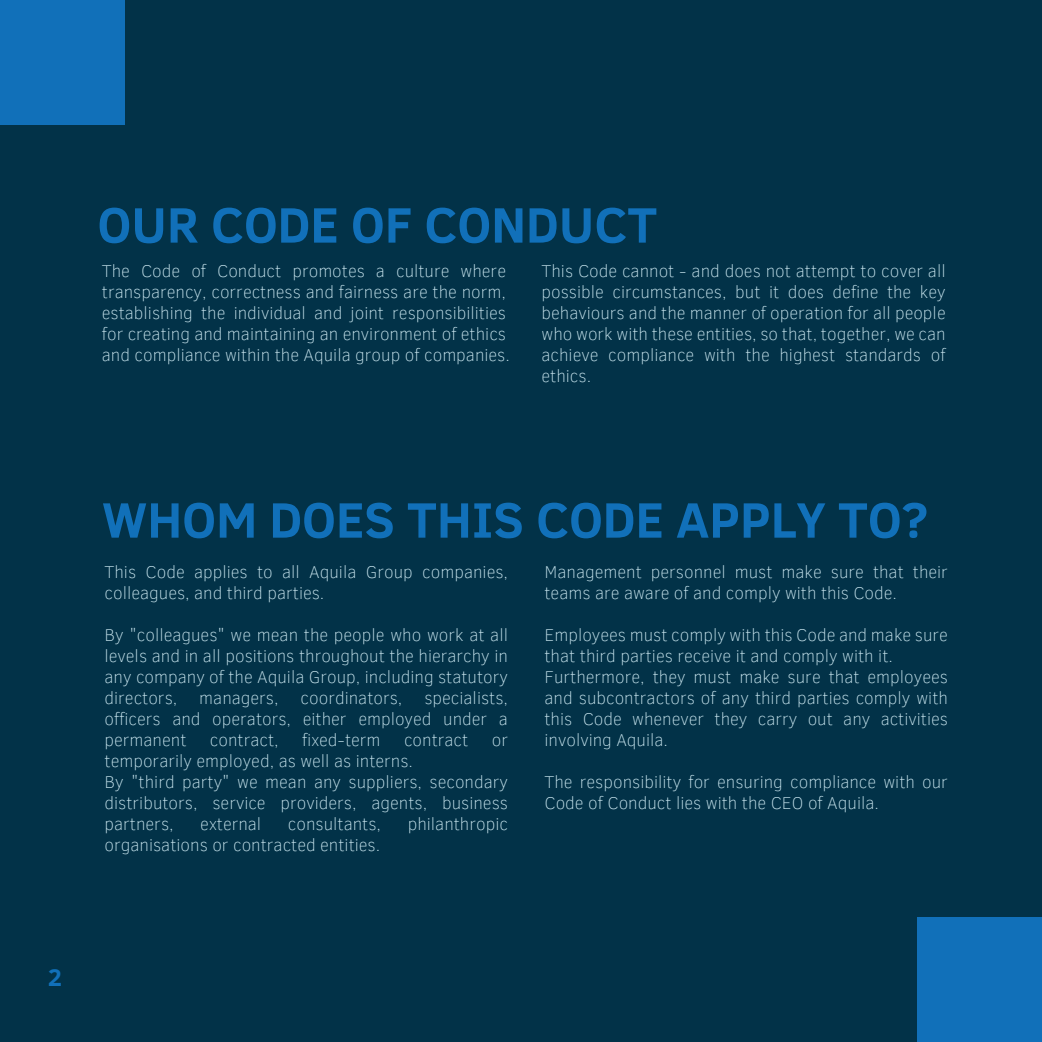
<style>
.page{position:relative;width:1042px;height:1042px;background:#023248}
.page>*{position:absolute;margin:0;border:0;box-sizing:border-box;transform-origin:0 0}
.t1{font:700 50.75px "Clear Sans";color:#1170b9}
.t2{font:700 24.5px "Clear Sans";color:#1170b9}
.t3{font:100 17.5px/21px "Clear Sans";color:#cce8f1}
</style>
<div class="page">
<div style="left:918px;top:918px;width:124px;height:124px;background:#1170b9"></div>
<div style="left:0;top:0;width:124px;height:124px;background:#1170b9"></div>
<h1 class="t1" style="left:97px;top:188px;width:561px">OUR CODE OF CONDUCT</h1>
<p class="t3" style="left:102px;top:260px;width:409px">The Code of Conduct promotes a culture where transparency, correctness and fairness are the norm, establishing the individual and joint responsibilities for creating and maintaining an environment of ethics and compliance within the Aquila group of companies.</p>
<p class="t3" style="left:541px;top:260px;width:406px;text-align:justify">This Code cannot - and does not attempt to cover all possible circumstances, but it does define the key behaviours and the manner of operation for all people who work with these entities, so that, together, we can achieve compliance with the highest standards of ethics.</p>
<h1 class="t1" style="left:102px;top:483px;width:828px">WHOM DOES THIS CODE APPLY TO?</h1>
<p class="t3" style="left:105px;top:561px;width:405px">This Code applies to all Aquila Group companies, colleagues, and third parties.</p>
<p class="t3" style="left:105px;top:624px;width:405px;text-align:justify">By "colleagues" we mean the people who work at all levels and in all positions throughout the hierarchy in any company of the Aquila Group, including statutory directors,</p>
<p class="t3" style="left:105px;top:687px;width:405px;text-align:justify;text-indent:320px">specialists, officers and operators, either employed under a permanent</p>
<p class="t3" style="left:199px;top:687px;width:81px">managers,</p>
<p class="t3" style="left:301px;top:687px;width:103px">coordinators,</p>
<p class="t3" style="left:210px;top:729px;width:70px">contract,</p>
<p class="t3" style="left:302px;top:729px;width:80px">fixed-term</p>
<p class="t3" style="left:404px;top:729px;width:66px">contract</p>
<p class="t3" style="left:492px;top:729px;width:18px">or</p>
<p class="t3" style="left:105px;top:750px;width:405px">temporarily employed, as well as interns.<br>By "third party" we mean any suppliers, secondary distributors, service providers, agents, business partners,</p>
<p class="t3" style="left:200px;top:813px;width:62px">external</p>
<p class="t3" style="left:288px;top:813px;width:95px">consultants,</p>
<p class="t3" style="left:408px;top:813px;width:102px">philanthropic</p>
<p class="t3" style="left:105px;top:834px;width:277px">organisations or contracted entities.</p>
<p class="t3" style="left:544px;top:561px;width:405px">Management personnel must make sure that their teams are aware of and comply with this Code.</p>
<p class="t3" style="left:544px;top:624px;width:405px">Employees must comply with this Code and make sure that third parties receive it and comply with it.<br>Furthermore, they must make sure that employees and subcontractors of any third parties comply with this Code whenever they carry out any activities involving Aquila.</p>
<p class="t3" style="left:544px;top:771px;width:405px">The responsibility for ensuring compliance with our<br>Code of Conduct lies with the CEO of Aquila.</p>
<h2 class="t2" style="left:48px;top:960px;width:16px">2</h2>
</div>
